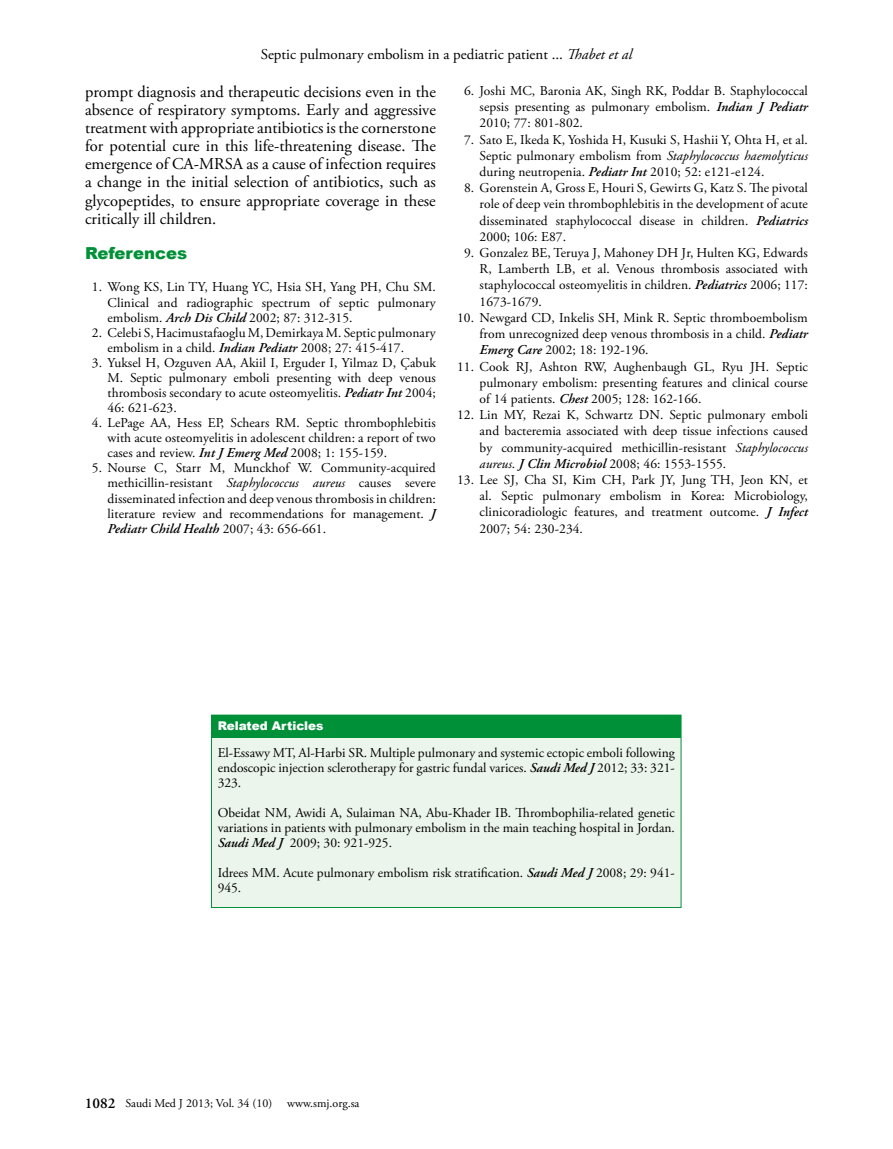
<style>
.page{position:relative;width:893px;height:1149px;background:#fff}
.page>*{position:absolute;margin:0;border:0;box-sizing:border-box;transform-origin:0 0}
.t1{font:16.5px/18px "Adobe Garamond Pro";color:#000;text-align:justify}
.t2{font:900 16.5px "Arial";color:#009037}
.t3{font:15px "Adobe Garamond Pro";color:#000}
.t4{font:600 15px "Adobe Garamond Pro";color:#000}
.t5{font:13.5px/16.2px "Adobe Garamond Pro";letter-spacing:.005em;color:#000;text-align:justify}
.t6{font:12px "Adobe Garamond Pro";color:#000}
.t7{font:900 12px "Arial";color:#fff}
.s1{font-style:italic}
.s2{font-weight:600;font-style:italic}
</style>
<div class="page">
<div style="left:212px;top:715px;width:469px;height:23px;background:#009037"></div>
<div style="left:212px;top:738px;width:469px;height:169px;background:#ecf5eb"></div>
<div style="left:211px;top:714px;width:470px;height:193px;border:1px solid #009037"></div>
<p class="t3" style="left:261px;top:45px;width:373px">Septic pulmonary embolism in a pediatric patient ... <span class="s1">Thabet et al</span></p>
<p class="t1" style="left:85px;top:83px;width:352px">prompt diagnosis and therapeutic decisions even in the absence of respiratory symptoms. Early and aggressive treatment with appropriate antibiotics is the cornerstone for potential cure in this life-threatening disease. The emergence of CA-MRSA as a cause of infection requires a change in the initial selection of antibiotics, such as glycopeptides, to ensure appropriate coverage in these critically ill children.</p>
<p class="t2" style="left:85px;top:241px;width:104px">References</p>
<p class="t5" style="left:108px;top:280px;width:330px;line-height:15px;text-indent:-16px">1. Wong KS, Lin TY, Huang YC, Hsia SH, Yang PH, Chu SM.<br>Clinical and radiographic spectrum of septic pulmonary embolism. <span class="s2">Arch Dis Child</span> 2002; 87: 312-315.</p>
<p class="t5" style="left:108px;top:325px;width:330px;line-height:15px;text-indent:-16px">2. Celebi S, Hacimustafaoglu M, Demirkaya M. Septic pulmonary embolism in a child. <span class="s2">Indian Pediatr</span> 2008; 27: 415-417.</p>
<p class="t5" style="left:108px;top:355px;width:330px;line-height:15px;text-indent:-16px">3. Yuksel H, Ozguven AA, Akiil I, Erguder I, Yilmaz D, Çabuk M. Septic pulmonary emboli presenting with deep venous thrombosis secondary to acute osteomyelitis. <span class="s2">Pediatr Int</span> 2004; 46: 621-623.</p>
<p class="t5" style="left:108px;top:416px;width:330px;line-height:15px;text-indent:-16px">4. LePage AA, Hess EP, Schears RM. Septic thrombophlebitis with acute osteomyelitis in adolescent children: a report of two cases and review. <span class="s2">Int J Emerg Med</span> 2008; 1: 155-159.</p>
<p class="t5" style="left:108px;top:461px;width:330px;line-height:15px;text-indent:-16px">5. Nourse C, Starr M, Munckhof W. Community-acquired methicillin-resistant <span class="s1">Staphylococcus aureus</span> causes severe disseminated infection and deep venous thrombosis in children: literature review and recommendations for management. <span class="s2">J Pediatr Child Health</span> 2007; 43: 656-661.</p>
<p class="t5" style="left:480px;top:83px;width:330px;text-indent:-16px">6. Joshi MC, Baronia AK, Singh RK, Poddar B. Staphylococcal sepsis presenting as pulmonary embolism. <span class="s2">Indian J Pediatr </span>2010; 77: 801-802.</p>
<p class="t5" style="left:480px;top:132px;width:330px;text-indent:-16px">7. Sato E, Ikeda K, Yoshida H, Kusuki S, Hashii Y, Ohta H, et al.<br>Septic pulmonary embolism from <span class="s1">Staphylococcus haemolyticus </span>during neutropenia. <span class="s2">Pediatr Int</span> 2010; 52: e121-e124.</p>
<p class="t5" style="left:480px;top:180px;width:330px;text-indent:-16px">8. Gorenstein A, Gross E, Houri S, Gewirts G, Katz S. The pivotal role of deep vein thrombophlebitis in the development of acute disseminated staphylococcal disease in children. <span class="s2">Pediatrics </span>2000; 106: E87.</p>
<p class="t5" style="left:480px;top:245px;width:330px;text-indent:-16px">9. Gonzalez BE, Teruya J, Mahoney DH Jr, Hulten KG, Edwards R, Lamberth LB, et al. Venous thrombosis associated with staphylococcal osteomyelitis in children. <span class="s2">Pediatrics</span> 2006; 117:<br>1673-1679.</p>
<p class="t5" style="left:480px;top:310px;width:330px;text-indent:-23px">10. Newgard CD, Inkelis SH, Mink R. Septic thromboembolism from unrecognized deep venous thrombosis in a child. <span class="s2">Pediatr Emerg Care</span> 2002; 18: 192-196.</p>
<p class="t5" style="left:480px;top:358px;width:330px;text-indent:-23px">11. Cook RJ, Ashton RW, Aughenbaugh GL, Ryu JH. Septic pulmonary embolism: presenting features and clinical course of 14 patients. <span class="s2">Chest</span> 2005; 128: 162-166.</p>
<p class="t5" style="left:480px;top:407px;width:330px;text-indent:-23px">12. Lin MY, Rezai K, Schwartz DN. Septic pulmonary emboli and bacteremia associated with deep tissue infections caused by community-acquired methicillin-resistant <span class="s1">Staphylococcus aureus</span>. <span class="s2">J Clin Microbiol</span> 2008; 46: 1553-1555.</p>
<p class="t5" style="left:480px;top:472px;width:330px;text-indent:-23px">13. Lee SJ, Cha SI, Kim CH, Park JY, Jung TH, Jeon KN, et al. Septic pulmonary embolism in Korea: Microbiology, clinicoradiologic features, and treatment outcome. <span class="s2">J Infect </span>2007; 54: 230-234.</p>
<p class="t7" style="left:218px;top:716px;width:107px">Related Articles</p>
<p class="t5" style="left:218px;top:745px;width:459px;line-height:15px">El-Essawy MT, Al-Harbi SR. Multiple pulmonary and systemic ectopic emboli following endoscopic injection sclerotherapy for gastric fundal varices. <span class="s2">Saudi Med J</span> 2012; 33: 321- 323.</p>
<p class="t5" style="left:218px;top:805px;width:459px;line-height:15px">Obeidat NM, Awidi A, Sulaiman NA, Abu-Khader IB. Thrombophilia-related genetic variations in patients with pulmonary embolism in the main teaching hospital in Jordan.<br><span class="s2">Saudi Med J</span> 2009; 30: 921-925.</p>
<p class="t5" style="left:218px;top:865px;width:459px;line-height:15px">Idrees MM. Acute pulmonary embolism risk stratification. <span class="s2">Saudi Med J</span> 2008; 29: 941-<br>945.</p>
<p class="t4" style="left:85px;top:1093px;width:32px">1082</p>
<p class="t6" style="left:126px;top:1095px;width:148px">Saudi Med J 2013; Vol. 34 (10)</p>
<p class="t6" style="left:287px;top:1095px;width:74px">www.smj.org.sa</p>
</div>
